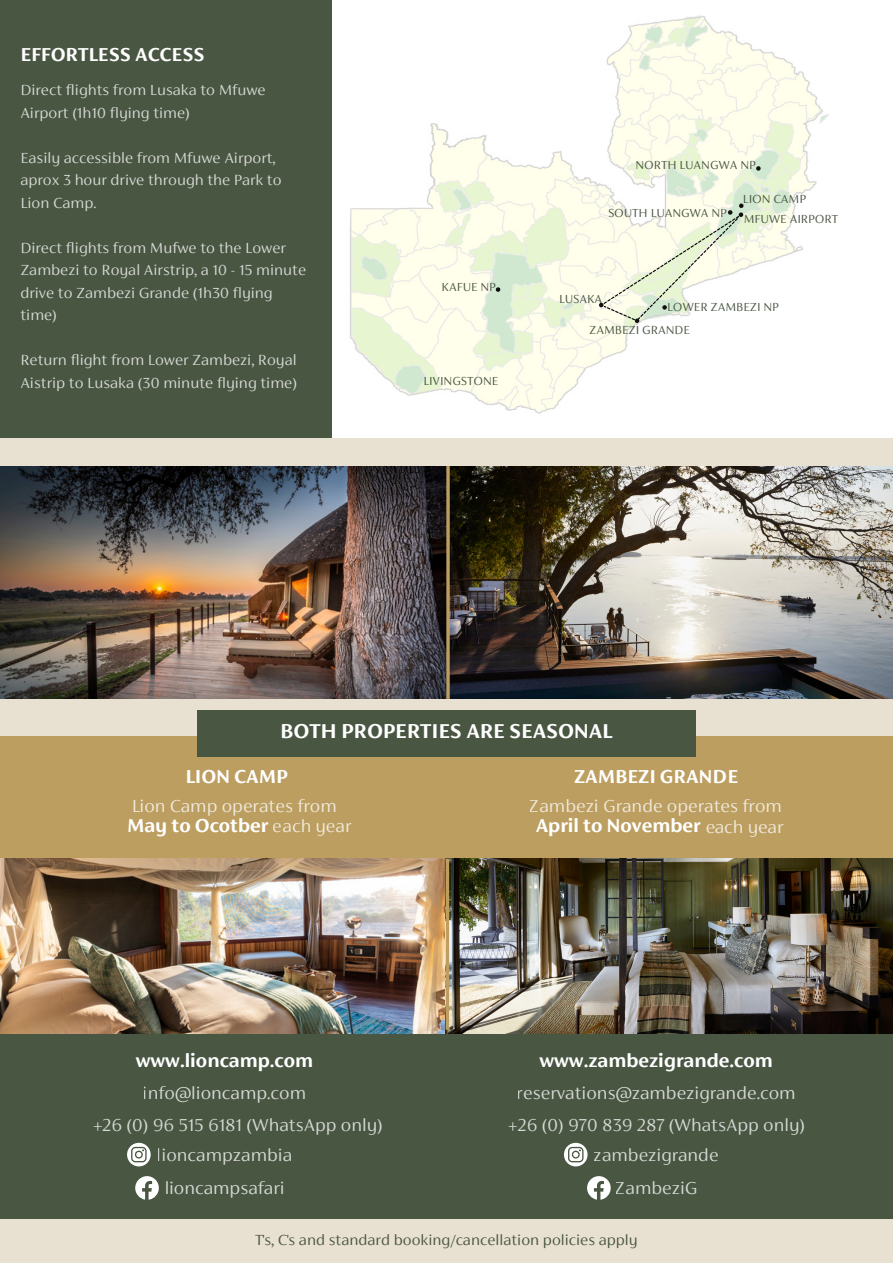
<style>
.page{position:relative;width:893px;height:1264px;background:#fff}
.page>*{position:absolute;margin:0;border:0;box-sizing:border-box;transform-origin:0 0}
.t1{font:700 22.05px "FS Siena";color:#fff}
.t2{font:700 20.55px "FS Siena";color:#fff}
.t3{font:300 19.35px "FS Siena";color:#fff}
.t4{font:300 16.35px/22.5px "FS Siena";color:#fff}
.t5{font:300 16.35px "FS Siena";color:#495642}
.t6{font:300 13.05px "FS Siena";color:#495642}
.s1{font-weight:300;font-size:19.35px}
</style>
<div class="page">
<div style="left:0;top:0;width:892px;height:1262px;background:#e8e0d1"></div>
<div style="left:332px;top:0;width:560px;height:437px;background:#fff"></div>
<img style="left:350px;top:15px;width:479px;height:399px">
<div style="left:695px;top:306px;width:197px;height:131px;background:#fff"></div>
<svg style="left:599px;top:203px;width:144px;height:120px"></svg>
<svg style="left:756px;top:166px;width:4px;height:5px"></svg>
<svg style="left:496px;top:287px;width:4px;height:5px"></svg>
<div style="left:0;top:0;width:332px;height:437px;background:#495642"></div>
<div style="left:0;top:736px;width:892px;height:123px;background:#bc9e60"></div>
<img style="left:0;top:466px;width:892px;height:233px">
<hr style="left:446px;top:466px;width:3px;height:233px;background:#bc9e60">
<div style="left:197px;top:710px;width:498px;height:46px;background:#495642"></div>
<div style="left:0;top:1010px;width:892px;height:208px;background:#495642"></div>
<svg style="left:135px;top:1176px;width:24px;height:23px"></svg>
<svg style="left:587px;top:1176px;width:23px;height:23px"></svg>
<svg style="left:127px;top:1142px;width:24px;height:24px"></svg>
<svg style="left:564px;top:1142px;width:23px;height:24px"></svg>
<img style="left:0;top:858px;width:892px;height:175px">
<svg style="left:445px;top:858px;width:4px;height:171px"></svg>
<p class="t2" style="left:20px;top:46px;width:186px">EFFORTLESS ACCESS</p>
<p class="t4" style="left:20px;top:80px;width:247px">Direct flights from Lusaka to Mfuwe<br>Airport (1h10 flying time)</p>
<p class="t4" style="left:20px;top:148px;width:263px">Easily accessible from Mfuwe Airport, aprox 3 hour drive through the Park to<br>Lion Camp.</p>
<p class="t4" style="left:20px;top:238px;width:287px">Direct flights from Mufwe to the Lower<br>Zambezi to Royal Airstrip, a 10 - 15 minute drive to Zambezi Grande (1h30 flying time)</p>
<p class="t4" style="left:20px;top:350px;width:278px">Return flight from Lower Zambezi, Royal<br>Aistrip to Lusaka (30 minute flying time)</p>
<p class="t6" style="left:441px;top:281px;width:56px">KAFUE NP</p>
<p class="t6" style="left:423px;top:375px;width:76px">LIVINGSTONE</p>
<p class="t6" style="left:635px;top:160px;width:122px">NORTH LUANGWA NP</p>
<p class="t6" style="left:608px;top:207px;width:120px">SOUTH LUANGWA NP</p>
<p class="t6" style="left:743px;top:194px;width:64px">LION CAMP</p>
<p class="t6" style="left:743px;top:214px;width:96px">MFUWE AIRPORT</p>
<p class="t6" style="left:559px;top:293px;width:45px">LUSAKA</p>
<p class="t6" style="left:667px;top:301px;width:113px">LOWER ZAMBEZI NP</p>
<p class="t6" style="left:589px;top:324px;width:102px">ZAMBEZI GRANDE</p>
<h1 class="t1" style="left:280px;top:722px;width:334px">BOTH PROPERTIES ARE SEASONAL</h1>
<p class="t2" style="left:185px;top:768px;width:104px">LION CAMP</p>
<p class="t2" style="left:574px;top:768px;width:165px">ZAMBEZI GRANDE</p>
<p class="t3" style="left:529px;top:797px;width:254px">Zambezi Grande operates from</p>
<p class="t3" style="left:131px;top:797px;width:207px">Lion Camp operates from</p>
<p class="t2" style="left:127px;top:816px;width:226px">May to Ocotber <span class="s1">each year</span></p>
<p class="t2" style="left:535px;top:817px;width:249px">April to November <span class="s1">each year</span></p>
<p class="t2" style="left:136px;top:1052px;width:179px">www.lioncamp.com</p>
<p class="t2" style="left:539px;top:1052px;width:235px">www.zambezigrande.com</p>
<p class="t3" style="left:143px;top:1084px;width:165px">info@lioncamp.com</p>
<p class="t3" style="left:516px;top:1084px;width:280px">reservations@zambezigrande.com</p>
<p class="t3" style="left:92px;top:1116px;width:292px">+26 (0) 96 515 6181 (WhatsApp only)</p>
<p class="t3" style="left:507px;top:1116px;width:299px">+26 (0) 970 839 287 (WhatsApp only)</p>
<p class="t3" style="left:157px;top:1146px;width:137px">lioncampzambia</p>
<p class="t3" style="left:593px;top:1146px;width:126px">zambezigrande</p>
<p class="t3" style="left:164px;top:1180px;width:122px">lioncampsafari</p>
<p class="t3" style="left:615px;top:1180px;width:84px">ZambeziG</p>
<p class="t5" style="left:255px;top:1233px;width:384px">T's, C's and standard booking/cancellation policies apply</p>
</div>
